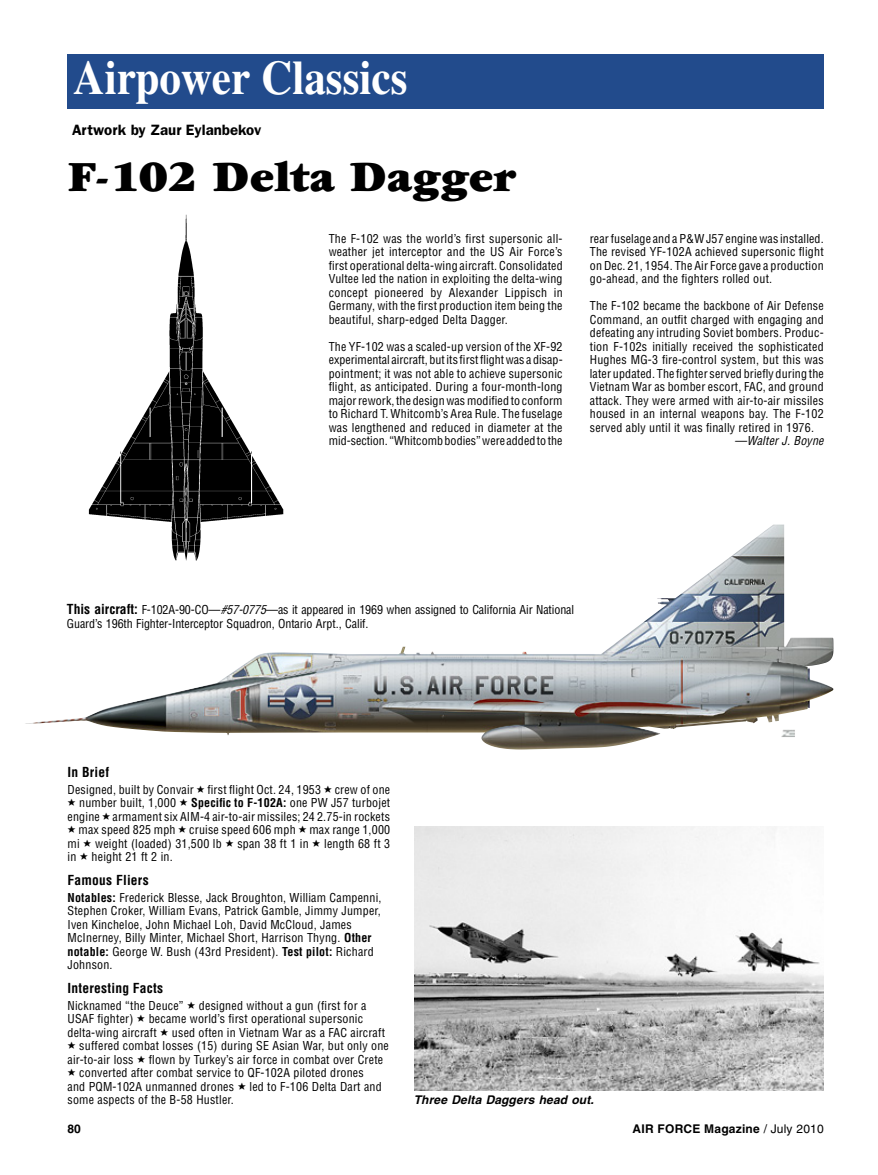
<style>
.page{position:relative;width:878px;height:1175px;background:#fff}
.page>*{position:absolute;margin:0;border:0;box-sizing:border-box;transform-origin:0 0}
.t1{font:700 48px "Times";color:#fff;scale:.9 1}
.t2{font:900 45px "Garamond";letter-spacing:.005em;color:#000}
.t3{font:600 15px "Franklin Gothic";color:#000}
.small_head{font:700 condensed 13.5px "Helvetica";letter-spacing:.015em;color:#000}
.Body_Text{font:condensed 12px/13.5px "Helvetica";letter-spacing:.015em;color:#000;text-align:justify}
.Body_Text-2{font:condensed 12px/13.5px "Helvetica";letter-spacing:-.01em;color:#000}
.t4{font:700 12px "Helvetica";letter-spacing:.02em;color:#000}
.t5{font:italic 700 12px "Helvetica";letter-spacing:.015em;color:#000}
.Body_Text-3{font:italic condensed 12px "Helvetica";letter-spacing:.015em;color:#000}
.s1{font-weight:700;font-size:13.5px}
.s2{font-style:italic}
.s3{font-family:"Carta";font-stretch:normal}
.s4{font-weight:700}
.s5{font-weight:400}
</style>
<div class="page">
<img style="left:25px;top:524px;width:808px;height:225px">
<img style="left:89px;top:215px;width:194px;height:345px">
<img style="left:414px;top:826px;width:409px;height:264px">
<div style="left:68px;top:54px;width:756px;height:54px;background:#224b8c"></div>
<p class="t1" style="left:74px;top:49px;width:372px">Airpower Classics</p>
<p class="t3" style="left:72px;top:121px;width:191px">Artwork by Zaur Eylanbekov</p>
<p class="t2" style="left:68px;top:152px;width:450px">F-102 Delta Dagger</p>
<p class="Body_Text" style="left:328px;top:231px;width:236px">The F-102 was the world’s first supersonic all&shy;weather jet interceptor and the US Air Force’s first operational delta-wing aircraft. Consolidated Vultee led the nation in exploiting the delta-wing concept pioneered by Alexander Lippisch in Germany, with the first production item being the beautiful, sharp-edged Delta Dagger.</p>
<p class="Body_Text" style="left:328px;top:339px;width:236px">The YF-102 was a scaled-up version of the XF-92 experimental aircraft, but its first flight was a disap&shy;pointment; it was not able to achieve supersonic flight, as anticipated. During a four-month-long major rework, the design was modified to conform to Richard T. Whitcomb’s Area Rule. The fuselage was lengthened and reduced in diameter at the mid-section. “Whitcomb bodies” were added to the</p>
<p class="Body_Text" style="left:590px;top:231px;width:235px">rear fuselage and a P&amp;W J57 engine was installed.<br>The revised YF-102A achieved supersonic flight on Dec. 21, 1954. The Air Force gave a production go-ahead, and the fighters rolled out.</p>
<p class="Body_Text" style="left:590px;top:299px;width:236px">The F-102 became the backbone of Air Defense Command, an outfit charged with engaging and defeating any intruding Soviet bombers. Produc&shy;tion F-102s initially received the sophisticated Hughes MG-3 fire-control system, but this was later updated. The fighter served briefly during the Vietnam War as bomber escort, FAC, and ground attack. They were armed with air-to-air missiles housed in an internal weapons bay. The F-102 served ably until it was finally retired in 1976.</p>
<p class="Body_Text-3" style="left:734px;top:433px;width:91px">—Walter J. Boyne</p>
<p class="Body_Text-2" style="left:67px;top:603px;width:508px"><span class="s1">This aircraft:</span> F-102A-90-CO—<span class="s2">#57-0775</span>—as it appeared in 1969 when assigned to California Air National<br>Guard’s 196th Fighter-Interceptor Squadron, Ontario Arpt., Calif.</p>
<p class="small_head" style="left:68px;top:763px;width:43px">In Brief</p>
<p class="Body_Text" style="left:68px;top:782px;width:324px">Designed, built by Convair <span class="s3">e</span> first flight Oct. 24, 1953 <span class="s3">e</span> crew of one <span class="s3">e</span> number built, 1,000 <span class="s3">e</span> <span class="s4">Specific to F-102A:</span> one PW J57 turbojet engine <span class="s3">e</span> armament six AIM-4 air-to-air missiles; 24 2.75-in rockets <span class="s3">e</span> max speed 825 mph <span class="s3">e</span> cruise speed 606 mph <span class="s3">e</span> max range 1,000 mi <span class="s3">e</span> weight (loaded) 31,500 lb <span class="s3">e</span> span 38 ft 1 in <span class="s3">e</span> length 68 ft 3 in <span class="s3">e</span> height 21 ft 2 in.</p>
<p class="small_head" style="left:68px;top:871px;width:83px">Famous Fliers</p>
<p class="Body_Text" style="left:68px;top:890px;width:315px;text-align:left"><span class="s4">Notables:</span> Frederick Blesse, Jack Broughton, William Campenni, Stephen Croker, William Evans, Patrick Gamble, Jimmy Jumper, Iven Kincheloe, John Michael Loh, David McCloud, James McInerney, Billy Minter, Michael Short, Harrison Thyng. <span class="s4">Other notable:</span> George W. Bush (43rd President). <span class="s4">Test pilot:</span> Richard Johnson.</p>
<p class="small_head" style="left:68px;top:979px;width:97px">Interesting Facts</p>
<p class="Body_Text" style="left:68px;top:998px;width:323px;text-align:left">Nicknamed “the Deuce” <span class="s3">e</span> designed without a gun (first for a USAF fighter) <span class="s3">e</span> became world’s first operational supersonic delta-wing aircraft <span class="s3">e</span> used often in Vietnam War as a FAC aircraft <span class="s3">e</span> suffered combat losses (15) during SE Asian War, but only one air-to-air loss <span class="s3">e</span> flown by Turkey’s air force in combat over Crete <span class="s3">e</span> converted after combat service to QF-102A piloted drones<br>and PQM-102A unmanned drones <span class="s3">e</span> led to F-106 Delta Dart and some aspects of the B-58 Hustler.</p>
<p class="t5" style="left:414px;top:1092px;width:182px">Three Delta Daggers head out.</p>
<p class="t4" style="left:67px;top:1121px;width:15px">80</p>
<p class="t4" style="left:632px;top:1121px;width:193px">AIR FORCE Magazine <span class="s5">/ July 2010</span></p>
</div>
